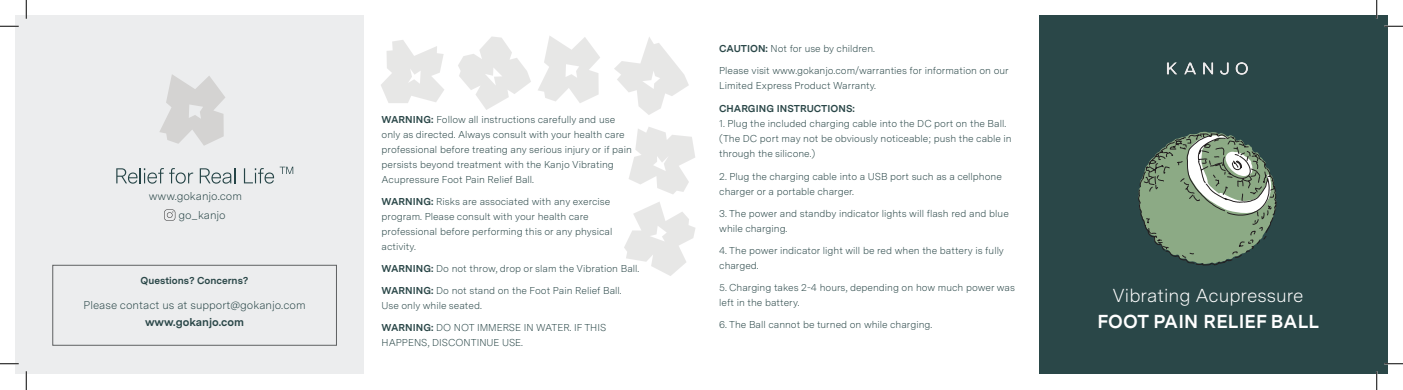
<style>
.page{position:relative;width:1403px;height:390px;background:#fff}
.page>*{position:absolute;margin:0;border:0;box-sizing:border-box;transform-origin:0 0}
.Product{font:300 18.75px "Messina Sans";color:#fff}
.Product-2{font:700 18.75px "Messina Sans";letter-spacing:.01em;color:#fff}
.Body{font:300 11.25px/17.5px "Messina Sans";color:#2a4748;text-align:center}
.Warnings{font:300 10px/15px "Messina Sans";color:#2a4748}
.Instructions{font:700 10px "Messina Sans";color:#2a4748}
.Body-2{font:700 10px "Messina Sans";color:#2a4748}
.s1{font-weight:700}
</style>
<div class="page">
<div style="left:1039px;top:16px;width:348px;height:358px;background:#2a4748"></div>
<div style="left:16px;top:16px;width:348px;height:358px;background:#ecedee"></div>
<img style="left:1166px;top:63px;width:81px;height:12px">
<svg style="left:538px;top:36px;width:62px;height:67px"></svg>
<svg style="left:381px;top:40px;width:63px;height:63px"></svg>
<svg style="left:458px;top:36px;width:73px;height:74px"></svg>
<svg style="left:614px;top:37px;width:75px;height:78px"></svg>
<svg style="left:629px;top:127px;width:66px;height:67px"></svg>
<svg style="left:624px;top:202px;width:71px;height:74px"></svg>
<svg style="left:159px;top:74px;width:66px;height:72px"></svg>
<svg style="left:116px;top:168px;width:77px;height:16px"></svg>
<svg style="left:200px;top:168px;width:35px;height:16px"></svg>
<svg style="left:244px;top:168px;width:30px;height:16px"></svg>
<svg style="left:280px;top:167px;width:13px;height:7px"></svg>
<svg style="left:164px;top:209px;width:11px;height:12px"></svg>
<svg style="left:1138px;top:132px;width:139px;height:134px"></svg>
<div style="left:52px;top:265px;width:285px;height:81px;border:1px solid #5f6162"></div>
<svg style="left:0;top:25px;width:19px;height:2px"></svg>
<svg style="left:1384px;top:25px;width:18px;height:2px"></svg>
<svg style="left:0;top:363px;width:19px;height:2px"></svg>
<svg style="left:1384px;top:363px;width:18px;height:2px"></svg>
<svg style="left:25px;top:0;width:2px;height:19px"></svg>
<svg style="left:25px;top:371px;width:2px;height:19px"></svg>
<svg style="left:1375px;top:0;width:2px;height:19px"></svg>
<svg style="left:1376px;top:371px;width:1px;height:19px"></svg>
<p class="Body" style="left:149px;top:187px;width:95px">www.gokanjo.com</p>
<p class="Body" style="left:178px;top:206px;width:49px">go_kanjo</p>
<p class="Body-2" style="left:141px;top:274px;width:109px">Questions? Concerns?</p>
<p class="Body" style="left:84px;top:296px;width:223px">Please contact us at support@gokanjo.com <span class="s1">www.gokanjo.com</span></p>
<p class="Warnings" style="left:381px;top:111px;width:252px"><span class="s1">WARNING:</span> Follow all instructions carefully and use only as directed. Always consult with your health care professional before treating any serious injury or if pain persists beyond treatment with the Kanjo Vibrating Acupressure Foot Pain Relief Ball.</p>
<p class="Warnings" style="left:381px;top:194px;width:232px"><span class="s1">WARNING:</span> Risks are associated with any exercise program. Please consult with your health care professional before performing this or any physical activity.</p>
<p class="Warnings" style="left:381px;top:261px;width:259px"><span class="s1">WARNING:</span> Do not throw, drop or slam the Vibration Ball.</p>
<p class="Warnings" style="left:381px;top:283px;width:242px"><span class="s1">WARNING:</span> Do not stand on the Foot Pain Relief Ball.<br>Use only while seated.</p>
<p class="Warnings" style="left:381px;top:320px;width:226px"><span class="s1">WARNING:</span> DO NOT IMMERSE IN WATER. IF THIS<br>HAPPENS, DISCONTINUE USE.</p>
<p class="Warnings" style="left:719px;top:40px;width:157px"><span class="s1">CAUTION:</span> Not for use by children.</p>
<p class="Warnings" style="left:719px;top:62px;width:291px">Please visit www.gokanjo.com/warranties for information on our<br>Limited Express Product Warranty.</p>
<p class="Instructions" style="left:719px;top:102px;width:137px">CHARGING INSTRUCTIONS:</p>
<p class="Warnings" style="left:719px;top:116px;width:294px">1. Plug the included charging cable into the DC port on the Ball. (The DC port may not be obviously noticeable; push the cable in through the silicone.)</p>
<p class="Warnings" style="left:719px;top:168px;width:284px">2. Plug the charging cable into a USB port such as a cellphone charger or a portable charger.</p>
<p class="Warnings" style="left:719px;top:205px;width:291px">3. The power and standby indicator lights will flash red and blue while charging.</p>
<p class="Warnings" style="left:719px;top:242px;width:286px">4. The power indicator light will be red when the battery is fully charged.</p>
<p class="Warnings" style="left:719px;top:280px;width:297px">5. Charging takes 2-4 hours, depending on how much power was left in the battery.</p>
<p class="Warnings" style="left:719px;top:317px;width:214px">6. The Ball cannot be turned on while charging.</p>
<p class="Product" style="left:1112px;top:282px;width:193px">Vibrating Acupressure</p>
<p class="Product-2" style="left:1097px;top:308px;width:223px">FOOT PAIN RELIEF BALL</p>
</div>
